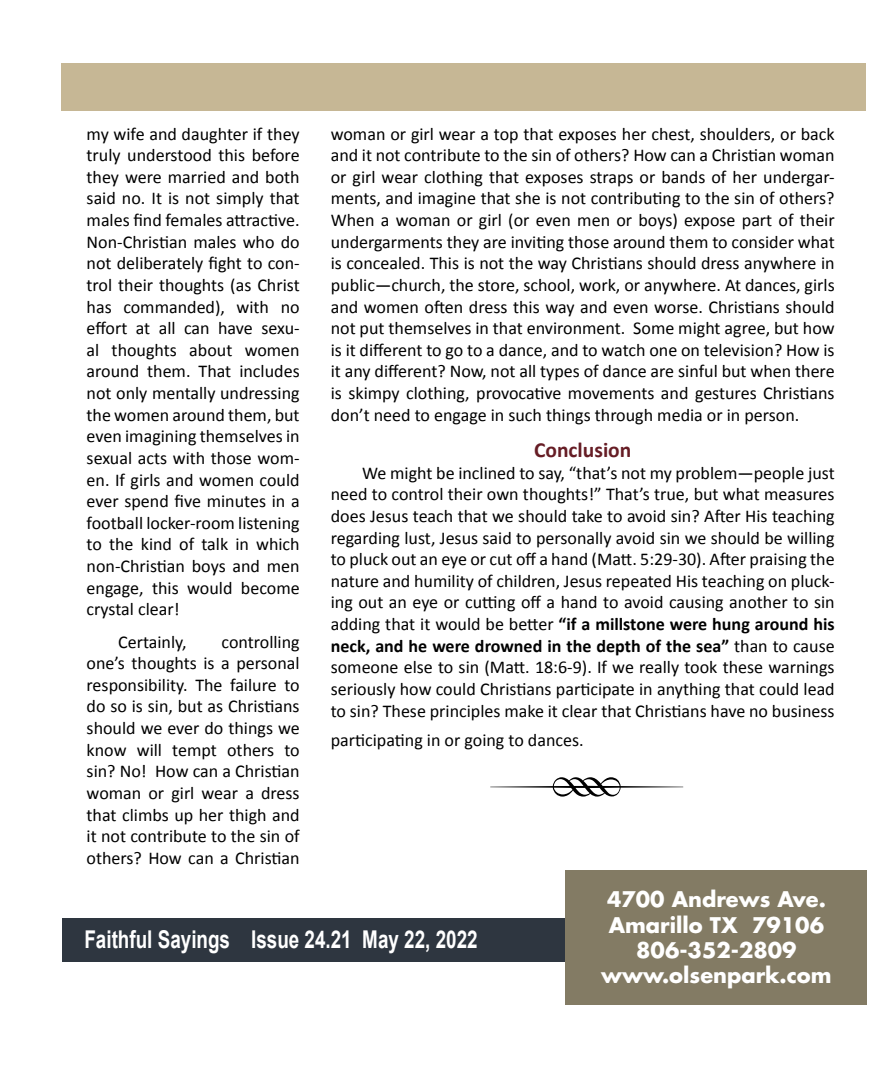
<style>
.page{position:relative;width:882px;height:1071px;background:#fff}
.page>*{position:absolute;margin:0;border:0;box-sizing:border-box;transform-origin:0 0}
.t1{font:122.5px "Type Embellishments One Let Plain";color:#000;scale:.9 1}
.t2{font:700 24.5px "Arial";color:#fff;scale:.77 1}
.t3{font:700 21.53px "Calibri";color:#661d25}
.t4{font:700 21px/25.2px "Futura Std";color:#fff;text-align:center}
.t5{font:18.03px/21.7px "Calibri";color:#000;text-align:justify}
.s1{font-weight:700}
</style>
<div class="page">
<div style="left:61px;top:63px;width:805px;height:47px;background:#c6b795"></div>
<div style="left:63px;top:918px;width:785px;height:43px;background:#2e3640"></div>
<div style="left:565px;top:870px;width:301px;height:135px;background:#837b64"></div>
<p class="t5" style="left:87px;top:122px;width:215px">my wife and daughter if they truly understood this before they were married and both said no. It is not simply that males find females attractive.<br>Non-Christian males who do not deliberately fight to con&shy;trol their thoughts (as Christ has commanded), with no effort at all can have sexu&shy;al thoughts about women around them. That includes not only mentally undressing the women around them, but even imagining themselves in sexual acts with those wom&shy;en. If girls and women could ever spend five minutes in a football locker-room listening to the kind of talk in which non-Christian boys and men engage, this would become crystal clear!</p>
<p class="t5" style="left:118px;top:630px;width:70px">Certainly,</p>
<p class="t5" style="left:87px;top:630px;width:215px;text-indent:135px">controlling one’s thoughts is a personal responsibility. The failure to do so is sin, but as Christians should we ever do things we know will tempt others to sin? No! How can a Christian woman or girl wear a dress that climbs up her thigh and it not contribute to the sin of others? How can a Christian</p>
<p class="t5" style="left:331px;top:122px;width:506px">woman or girl wear a top that exposes her chest, shoulders, or back and it not contribute to the sin of others? How can a Christian woman or girl wear clothing that exposes straps or bands of her undergar&shy;ments, and imagine that she is not contributing to the sin of others?<br>When a woman or girl (or even men or boys) expose part of their undergarments they are inviting those around them to consider what is concealed. This is not the way Christians should dress anywhere in public—church, the store, school, work, or anywhere. At dances, girls and women often dress this way and even worse. Christians should not put themselves in that environment. Some might agree, but how is it different to go to a dance, and to watch one on television? How is it any different? Now, not all types of dance are sinful but when there is skimpy clothing, provocative movements and gestures Christians don’t need to engage in such things through media or in person.</p>
<p class="t3" style="left:534px;top:437px;width:99px">Conclusion</p>
<p class="t5" style="left:331px;top:461px;width:506px;text-indent:32px">We might be inclined to say, “that’s not my problem—people just need to control their own thoughts!” That’s true, but what measures does Jesus teach that we should take to avoid sin? After His teaching regarding lust, Jesus said to personally avoid sin we should be willing to pluck out an eye or cut off a hand (Matt. 5:29-30). After praising the nature and humility of children, Jesus repeated His teaching on pluck&shy;ing out an eye or cutting off a hand to avoid causing another to sin adding that it would be better <span class="s1">“if a millstone were hung around his neck, and he were drowned in the depth of the sea”</span> than to cause someone else to sin (Matt. 18:6-9). If we really took these warnings seriously how could Christians participate in anything that could lead to sin? These principles make it clear that Christians have no business</p>
<p class="t5" style="left:331px;top:728px;width:254px">participating in or going to dances.</p>
<h1 class="t1" style="left:485px;top:739px;width:227px">R</h1>
<h2 class="t2" style="left:84px;top:923px;width:512px">Faithful Sayings Issue 24.21 May 22, 2022</h2>
<p class="t4" style="left:601px;top:887px;width:232px">4700 Andrews Ave.<br>Amarillo TX 79106<br>806-352-2809 www.olsenpark.com</p>
</div>
